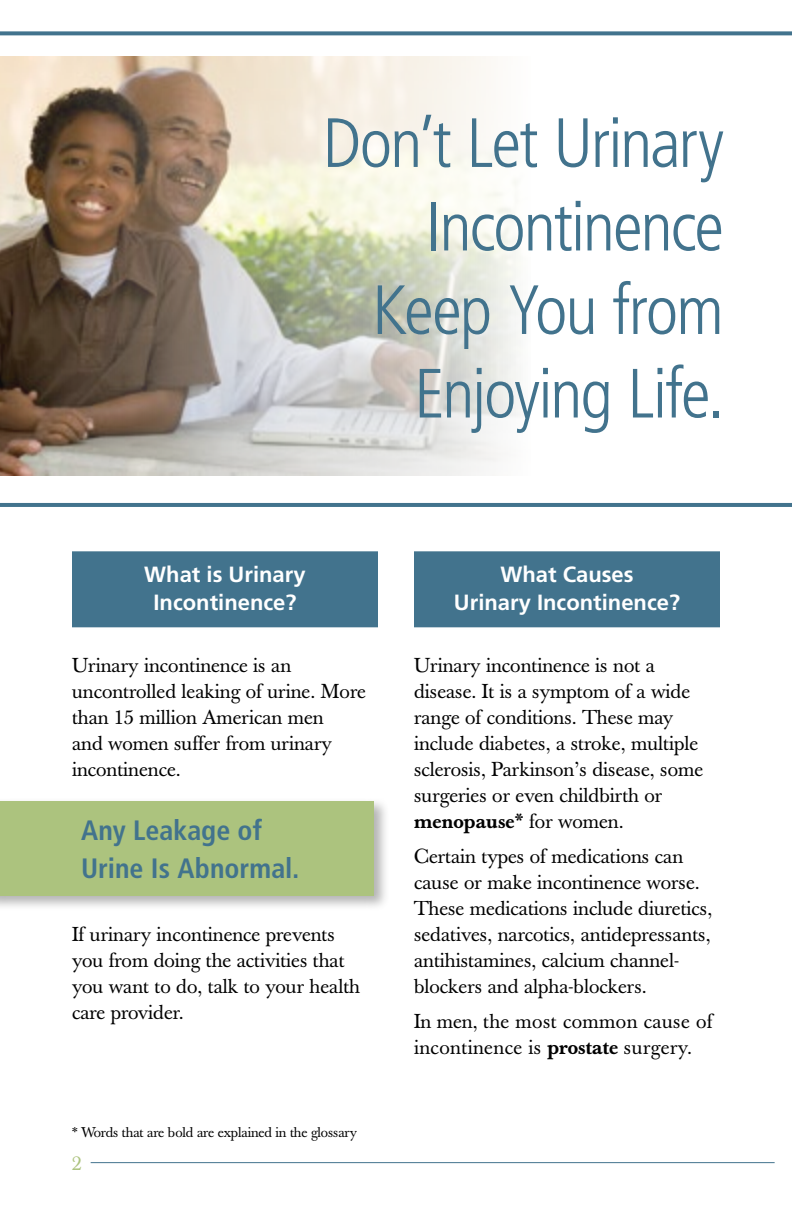
<style>
.page{position:relative;width:792px;height:1224px;background:#fff}
.page>*{position:absolute;margin:0;border:0;box-sizing:border-box;transform-origin:0 0}
.t1{font:300 condensed 69.6px/83.6px "Frutiger LT Pro";letter-spacing:-.03em;color:#42738d;text-align:right}
.t2{font:700 condensed 28px/38px "Frutiger LT Pro";color:#42738d}
.t3{font:700 22px/28px "Frutiger LT Pro";color:#fff;text-align:center}
.t4{font:20px/26px "Baskerville";color:#000}
.t5{font:20px/26px "Baskerville";letter-spacing:.02em;color:#000}
.t6{font:20px "Baskerville";color:#acc37e}
.t7{font:14px "Baskerville";letter-spacing:-.01em;color:#000}
.s1{font-weight:500}
</style>
<div class="page">
<hr style="left:91px;top:1162px;width:684px;height:1px;background:#42738d">
<div style="left:72px;top:551px;width:306px;height:40px;background:#42738d"></div>
<div style="left:72px;top:583px;width:306px;height:44px;background:#42738d"></div>
<div style="left:414px;top:551px;width:306px;height:40px;background:#42738d"></div>
<div style="left:414px;top:583px;width:306px;height:44px;background:#42738d"></div>
<img style="left:0;top:56px;width:518px;height:420px">
<div style="left:0;top:798px;width:389px;height:114px;background:#000;opacity:.3"></div>
<div style="left:0;top:801px;width:374px;height:95px;background:#acc37e"></div>
<svg style="left:0;top:31px;width:792px;height:4px;background:#548097"></svg>
<hr style="left:0;top:503px;width:792px;height:4px;background:#42738d">
<h1 class="t1" style="left:322px;top:102px;width:403px">Don’t Let Urinary<br>Incontinence<br>Keep You from<br>Enjoying Life.</h1>
<p class="t3" style="left:144px;top:561px;width:163px">What is Urinary<br>Incontinence?</p>
<p class="t3" style="left:454px;top:561px;width:228px">What Causes<br>Urinary Incontinence?</p>
<p class="t4" style="left:72px;top:653px;width:295px">Urinary incontinence is an uncontrolled leaking of urine. More than 15 million American men<br>and women suffer from urinary incontinence.</p>
<h2 class="t2" style="left:81px;top:811px;width:220px">Any Leakage of<br>Urine Is Abnormal.</h2>
<p class="t4" style="left:72px;top:922px;width:290px">If urinary incontinence prevents you from doing the activities that you want to do, talk to your health care provider.</p>
<p class="t7" style="left:72px;top:1124px;width:287px">* Words that are bold are explained in the glossary</p>
<p class="t6" style="left:72px;top:1152px;width:11px">2</p>
<p class="t4" style="left:414px;top:653px;width:291px">Urinary incontinence is not a disease. It is a symptom of a wide range of conditions. These may include diabetes, a stroke, multiple sclerosis, Parkinson’s disease, some surgeries or even childbirth or <span class="s1">menopause*</span> for women.</p>
<p class="t4" style="left:414px;top:844px;width:300px">Certain types of medications can cause or make incontinence worse.<br>These medications include diuretics, sedatives, narcotics, antidepressants, antihistamines, calcium channel&shy;blockers and alpha-blockers.</p>
<p class="t5" style="left:414px;top:1009px;width:300px">In men, the most common cause of incontinence is <span class="s1">prostate</span> surgery.</p>
</div>
